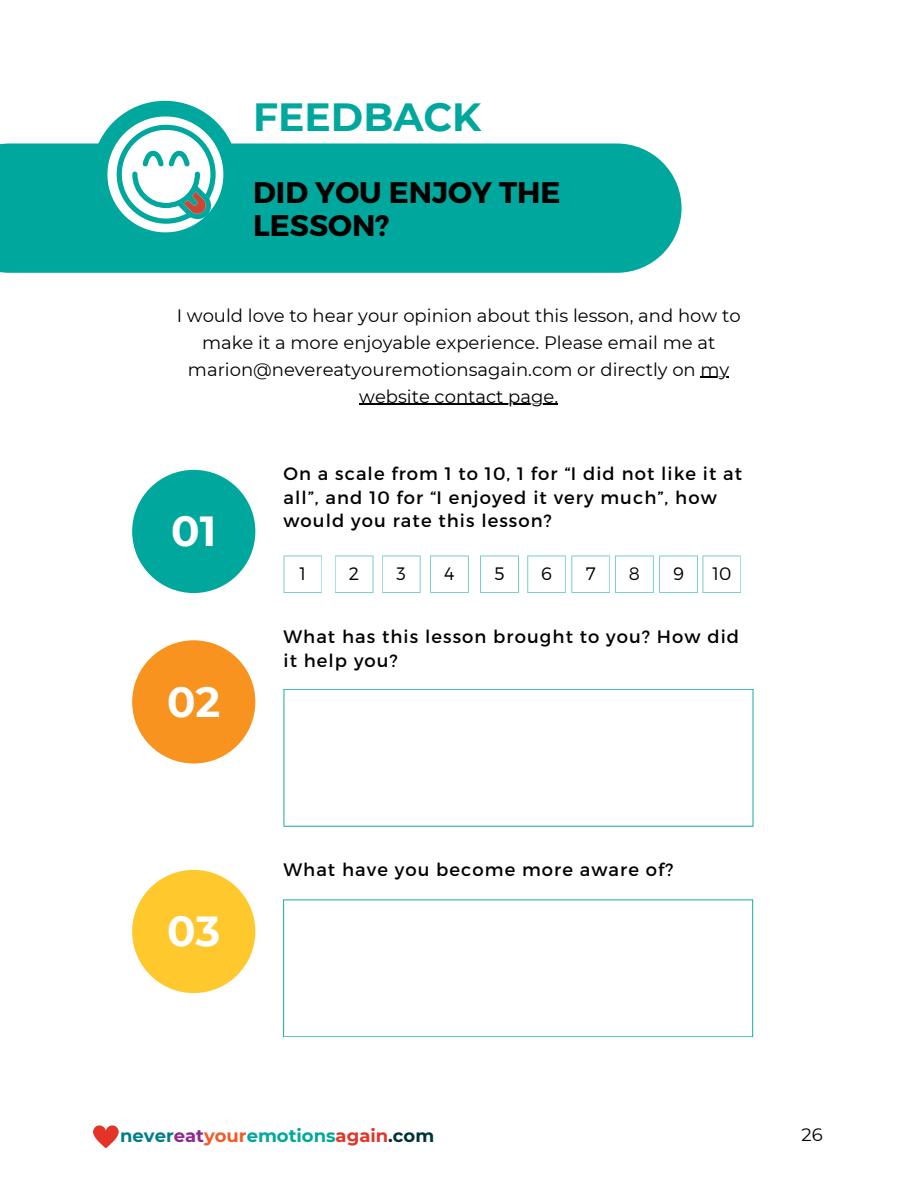
<style>
.page{position:relative;width:918px;height:1188px;background:#fff}
.page>*{position:absolute;margin:0;border:0;box-sizing:border-box;transform-origin:0 0}
.t1{font:700 42px "Montserrat";color:#fff}
.t2{font:700 39.3px "Montserrat";color:#00a79d}
.t3{font:700 29.7px/32.7px "Montserrat";color:#000}
.t4{font:18px/23.7px "Montserrat";letter-spacing:.06em;color:#000}
.t5{font:18px/27px "Montserrat";color:#000;text-align:center}
.t6{font:700 18px "Montserrat";color:#00a79d}
.t7{font:300 18px "Montserrat";color:#000}
.s1{color:#007f85}
.s2{color:#91278f}
.s3{color:#f15a29}
.s4{color:#e33527}
.s5{color:#003237}
</style>
<div class="page">
<div style="left:0;top:144px;width:682px;height:129px;background:#00a79d"></div>
<svg style="left:93px;top:1125px;width:26px;height:23px"></svg>
<svg style="left:92px;top:101px;width:146px;height:146px"></svg>
<svg style="left:283px;top:555px;width:39px;height:38px"></svg>
<svg style="left:335px;top:555px;width:39px;height:38px"></svg>
<svg style="left:382px;top:555px;width:39px;height:38px"></svg>
<svg style="left:430px;top:555px;width:39px;height:38px"></svg>
<svg style="left:480px;top:555px;width:39px;height:38px"></svg>
<svg style="left:527px;top:555px;width:214px;height:38px"></svg>
<svg style="left:701px;top:377px;width:28px;height:1px"></svg>
<hr style="left:359px;top:404px;width:199px;height:1px;background:#000">
<div style="left:132px;top:470px;width:123px;height:123px;background:#00a79d;border-radius:50%"></div>
<div style="left:132px;top:640px;width:123px;height:124px;background:#f7931e;border-radius:50%"></div>
<div style="left:132px;top:870px;width:123px;height:123px;background:#ffc82c;border-radius:50%"></div>
<svg style="left:283px;top:689px;width:470px;height:138px"></svg>
<svg style="left:283px;top:899px;width:470px;height:138px"></svg>
<p class="t2" style="left:253px;top:93px;width:230px">FEEDBACK</p>
<p class="t3" style="left:253px;top:175px;width:309px">DID YOU ENJOY THE<br>LESSON?</p>
<p class="t5" style="left:177px;top:302px;width:565px">I would love to hear your opinion about this lesson, and how to make it a more enjoyable experience. Please email me at marion@nevereatyouremotionsagain.com or directly on my website contact page.</p>
<p class="t1" style="left:171px;top:506px;width:46px">01</p>
<p class="t1" style="left:167px;top:676px;width:55px">02</p>
<p class="t1" style="left:167px;top:906px;width:55px">03</p>
<p class="t4" style="left:283px;top:461px;width:460px">On a scale from 1 to 10, 1 for “I did not like it at all”, and 10 for “I enjoyed it very much”, how would you rate this lesson?</p>
<p class="t7" style="left:300px;top:562px;width:8px">1</p>
<p class="t7" style="left:349px;top:562px;width:12px">2</p>
<p class="t7" style="left:396px;top:562px;width:11px">3</p>
<p class="t7" style="left:444px;top:562px;width:12px">4</p>
<p class="t7" style="left:494px;top:562px;width:12px">5</p>
<p class="t7" style="left:541px;top:562px;width:12px">6</p>
<p class="t7" style="left:586px;top:562px;width:11px">7</p>
<p class="t7" style="left:629px;top:562px;width:13px">8</p>
<p class="t7" style="left:673px;top:562px;width:12px">9</p>
<p class="t7" style="left:712px;top:562px;width:20px">10</p>
<p class="t4" style="left:283px;top:624px;width:457px">What has this lesson brought to you? How did it help you?</p>
<p class="t4" style="left:283px;top:857px;width:391px">What have you become more aware of?</p>
<p class="t6" style="left:120px;top:1125px;width:316px"><span class="s1">never</span><span class="s2">eat</span><span class="s3">your</span>emotions<span class="s4">again</span><span class="s5">.com</span></p>
<p class="t5" style="left:802px;top:1121px;width:23px">26</p>
</div>
